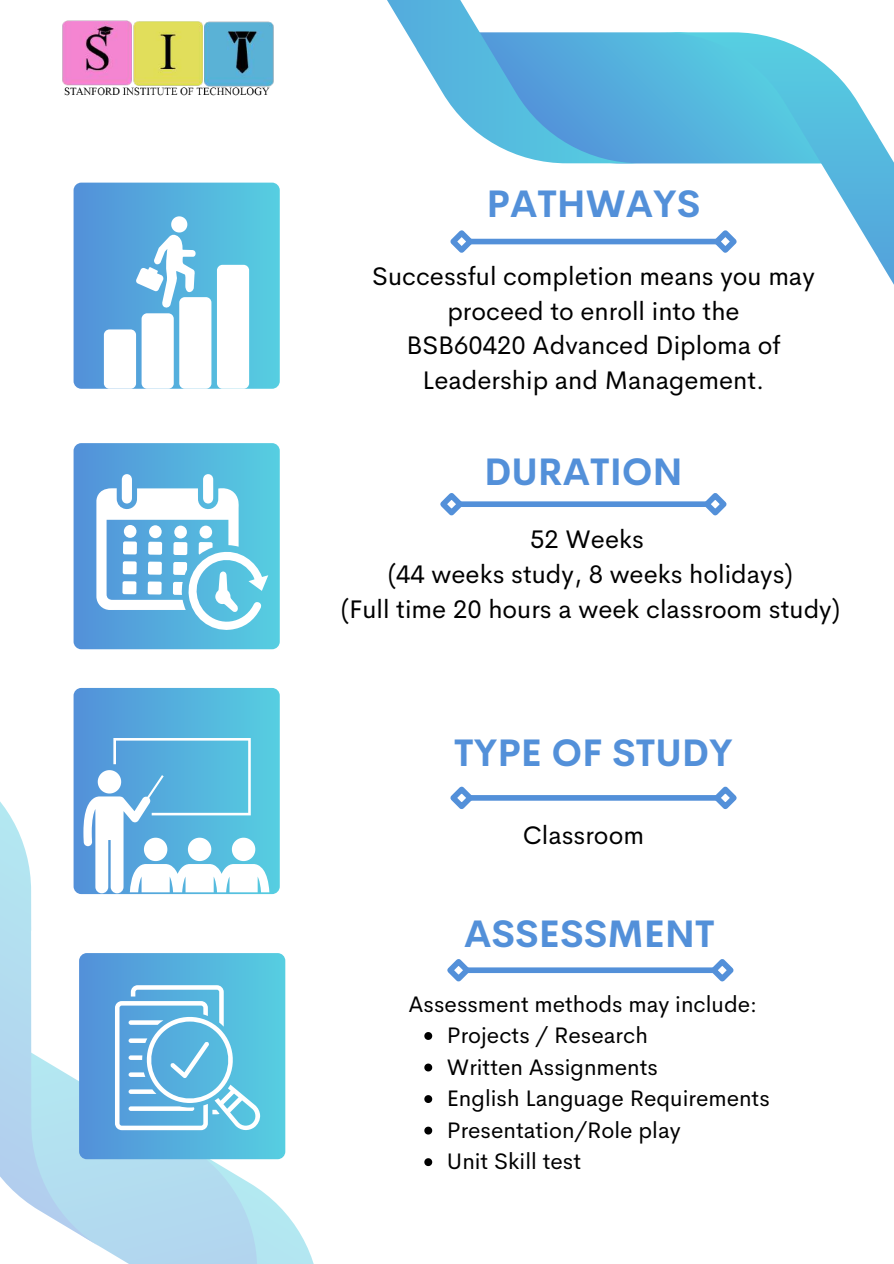
<style>
.page{position:relative;width:894px;height:1264px;background:#fff}
.page>*{position:absolute;margin:0;border:0;box-sizing:border-box;transform-origin:0 0}
.t1{font:700 37.5px "Cerebri Sans";color:#5390d9}
.t2{font:25.5px/35px "Cerebri Sans";color:#000;text-align:center}
.t3{font:22.5px/31.5px "Cerebri Sans";color:#000}
</style>
<div class="page">
<svg style="left:640px;top:32px;width:20px;height:131px;background:#54afdd"></svg>
<svg style="left:660px;top:32px;width:233px;height:251px"></svg>
<svg style="left:387px;top:0;width:253px;height:163px"></svg>
<div style="left:74px;top:183px;width:206px;height:206px;background:linear-gradient(to right,#5390d9,#56cee1);border-radius:8px"></div>
<svg style="left:0;top:729px;width:276px;height:481px"></svg>
<svg style="left:39px;top:1145px;width:275px;height:118px"></svg>
<div style="left:74px;top:443px;width:206px;height:206px;background:linear-gradient(to right,#5390d9,#56cee1);border-radius:8px"></div>
<div style="left:74px;top:688px;width:206px;height:206px;background:linear-gradient(to right,#5390d9,#56cee1);border-radius:8px"></div>
<svg style="left:136px;top:216px;width:61px;height:93px"></svg>
<div style="left:217px;top:265px;width:32px;height:124px;background:#fff;border-radius:6px"></div>
<div style="left:141px;top:313px;width:33px;height:76px;background:#fff;border-radius:6px"></div>
<div style="left:179px;top:297px;width:32px;height:92px;background:#fff;border-radius:6px"></div>
<div style="left:104px;top:329px;width:32px;height:60px;background:#fff;border-radius:5px"></div>
<svg style="left:96px;top:474px;width:172px;height:157px"></svg>
<svg style="left:83px;top:738px;width:186px;height:155px"></svg>
<div style="left:470px;top:239px;width:246px;height:5px;background:#5390d9"></div>
<svg style="left:450px;top:230px;width:28px;height:23px"></svg>
<svg style="left:708px;top:225px;width:33px;height:33px"></svg>
<div style="left:460px;top:501px;width:246px;height:6px;background:#5390d9"></div>
<svg style="left:440px;top:493px;width:28px;height:23px"></svg>
<svg style="left:698px;top:493px;width:29px;height:23px"></svg>
<div style="left:470px;top:795px;width:246px;height:5px;background:#5390d9"></div>
<svg style="left:450px;top:786px;width:28px;height:23px"></svg>
<svg style="left:708px;top:786px;width:29px;height:24px"></svg>
<img style="left:62px;top:20px;width:212px;height:76px">
<div style="left:79px;top:953px;width:206px;height:206px;background:linear-gradient(to right,#5390d9,#56cee1);border-radius:8px"></div>
<svg style="left:115px;top:985px;width:145px;height:145px"></svg>
<svg style="left:424px;top:1032px;width:8px;height:7px"></svg>
<svg style="left:424px;top:1063px;width:8px;height:8px"></svg>
<svg style="left:424px;top:1095px;width:8px;height:7px"></svg>
<svg style="left:424px;top:1126px;width:8px;height:8px"></svg>
<svg style="left:424px;top:1158px;width:8px;height:8px"></svg>
<div style="left:467px;top:967px;width:246px;height:6px;background:#5390d9"></div>
<svg style="left:447px;top:959px;width:28px;height:23px"></svg>
<svg style="left:705px;top:959px;width:29px;height:23px"></svg>
<h1 class="t1" style="left:486px;top:180px;width:215px">PATHWAYS</h1>
<p class="t2" style="left:372px;top:258px;width:444px">Successful completion means you may proceed to enroll into the<br>BSB60420 Advanced Diploma of<br>Leadership and Management.</p>
<h1 class="t1" style="left:484px;top:448px;width:200px">DURATION</h1>
<p class="t2" style="left:340px;top:522px;width:500px">52 Weeks<br>(44 weeks study, 8 weeks holidays)<br>(Full time 20 hours a week classroom study)</p>
<h1 class="t1" style="left:454px;top:728px;width:280px">TYPE OF STUDY</h1>
<p class="t2" style="left:522px;top:817px;width:123px">Classroom</p>
<h1 class="t1" style="left:464px;top:909px;width:252px">ASSESSMENT</h1>
<p class="t3" style="left:408px;top:988px;width:350px">Assessment methods may include:</p>
<p class="t3" style="left:447px;top:1019px;width:324px">Projects / Research<br>Written Assignments<br>English Language Requirements<br>Presentation/Role play<br>Unit Skill test</p>
</div>
